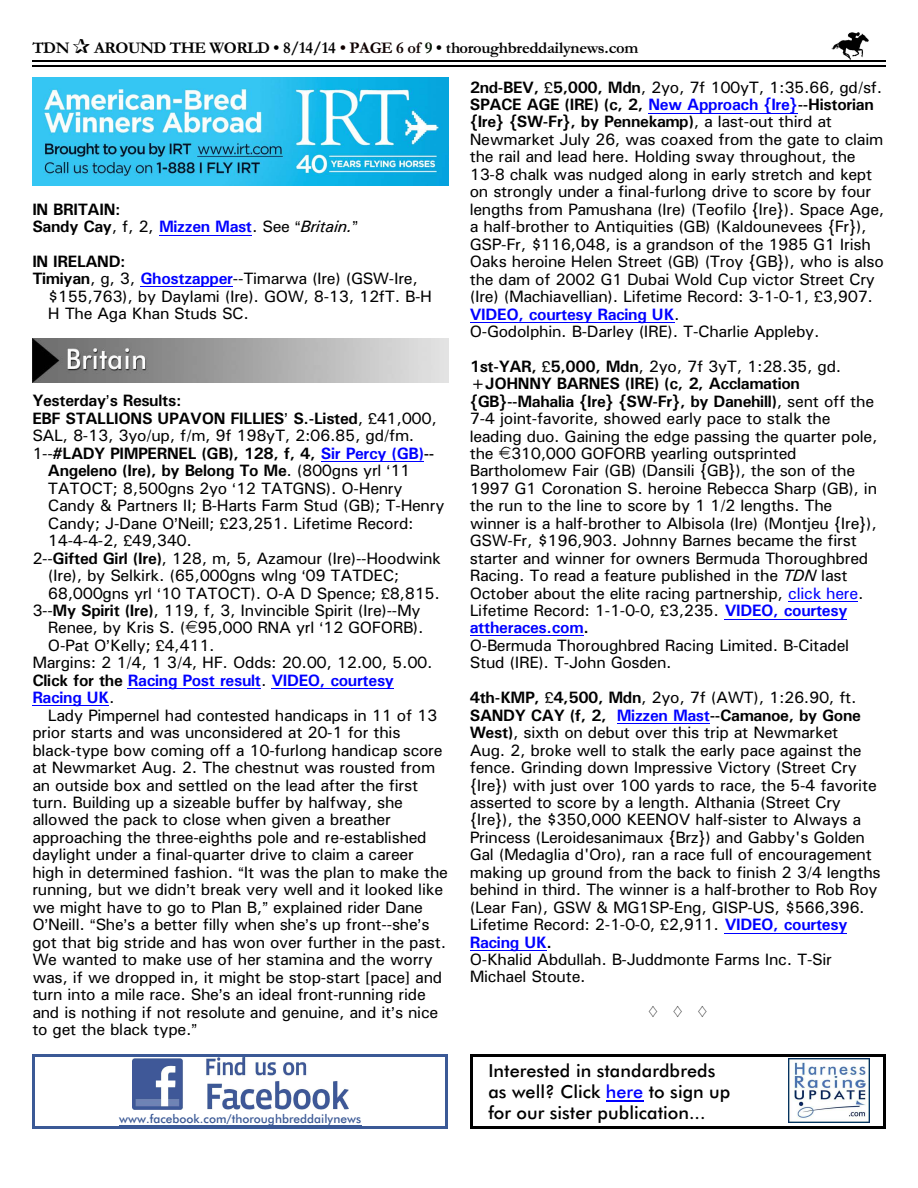
<style>
.page{position:relative;width:918px;height:1188px;background:#fff}
.page>*{position:absolute;margin:0;border:0;box-sizing:border-box;transform-origin:0 0}
.t1{font:500 18px/21px "Futura BT";color:#000}
.t2{font:16.5px/17.4px "Univers";letter-spacing:-.015em;color:#000}
.t3{font:700 16.5px/17.4px "Univers";letter-spacing:-.025em;color:#000}
.t4{font:700 16.5px "Garamond Normal";letter-spacing:-.02em;color:#000}
.t5{font:700 16.5px "Univers";letter-spacing:-.02em;color:#00f}
.t6{font:500 12px "Futura BT";color:#3b5996}
.s1{color:#0f0000}
.s2{color:#001400}
.s3{font-weight:400}
.s4{color:#00f}
.s5{font-weight:400;font-style:italic}
.s6{font-weight:700}
.s7{font-weight:700;color:#00f}
.s8{color:#000}
.s9{font-weight:400;color:#000}
.s10{font-style:italic}
</style>
<div class="page">
<img style="left:832px;top:32px;width:36px;height:27px">
<hr style="left:32px;top:61px;width:853px;height:1px;background:#000">
<hr style="left:32px;top:66px;width:853px;height:1px;background:#000">
<img style="left:789px;top:1059px;width:81px;height:64px">
<hr style="left:606px;top:1100px;width:37px;height:1px;background:#00f">
<hr style="left:470px;top:1054px;width:3px;height:74px;background:#000">
<hr style="left:883px;top:1054px;width:2px;height:74px;background:#000">
<hr style="left:470px;top:1054px;width:415px;height:3px;background:#000">
<hr style="left:470px;top:1126px;width:415px;height:2px;background:#000">
<hr style="left:159px;top:235px;width:93px;height:1px;background:#00f">
<hr style="left:141px;top:287px;width:92px;height:1px;background:#00f">
<hr style="left:321px;top:461px;width:103px;height:1px;background:#00f">
<hr style="left:128px;top:688px;width:133px;height:1px;background:#00f">
<hr style="left:271px;top:688px;width:123px;height:1px;background:#00f">
<hr style="left:32px;top:705px;width:77px;height:1px;background:#00f">
<hr style="left:648px;top:113px;width:150px;height:1px;background:#00f">
<hr style="left:470px;top:322px;width:204px;height:1px;background:#00f">
<hr style="left:788px;top:601px;width:70px;height:1px;background:#00f">
<hr style="left:725px;top:619px;width:122px;height:1px;background:#00f">
<hr style="left:470px;top:636px;width:113px;height:1px;background:#00f">
<hr style="left:617px;top:723px;width:93px;height:1px;background:#00f">
<hr style="left:725px;top:933px;width:122px;height:1px;background:#00f">
<hr style="left:470px;top:950px;width:76px;height:1px;background:#00f">
<img style="left:32px;top:77px;width:416px;height:108px">
<img style="left:32px;top:339px;width:416px;height:43px">
<hr style="left:119px;top:1125px;width:242px;height:1px;background:#3b5996">
<img style="left:132px;top:1057px;width:216px;height:52px">
<hr style="left:32px;top:1054px;width:3px;height:74px;background:#3b5996">
<hr style="left:445px;top:1054px;width:3px;height:74px;background:#3b5996">
<hr style="left:32px;top:1054px;width:416px;height:3px;background:#3b5996">
<hr style="left:32px;top:1126px;width:416px;height:2px;background:#3b5996">
<p class="t4" style="left:32px;top:43px;width:39px">TDN</p>
<p class="t4" style="left:94px;top:43px;width:546px">AROUND THE WORLD • 8/14/14 <span class="s1">• PAGE 6 of</span> <span class="s2">9</span> • thoroughbreddailynews.com</p>
<p class="t3" style="left:32px;top:202px;width:321px">IN BRITAIN:<br>Sandy Cay<span class="s3">, f, 2,</span> <span class="s4">Mizzen Mast</span><span class="s3">. See</span> <span class="s5">Britain.</span></p>
<p class="t3" style="left:32px;top:254px;width:95px">IN IRELAND:</p>
<p class="t2" style="left:32px;top:271px;width:387px"><span class="s6">Timiyan</span>, g, 3, <span class="s7">Ghostzapper</span>--Timarwa (Ire) (GSW-Ire,</p>
<p class="t2" style="left:48px;top:289px;width:386px">$155,763), by Daylami (Ire). GOW, 8-13, 12fT. B-H</p>
<p class="t2" style="left:48px;top:306px;width:202px">H The Aga Khan Studs SC.</p>
<p class="t3" style="left:32px;top:394px;width:151px">Yesterday s Results:</p>
<p class="t3" style="left:32px;top:411px;width:406px">EBF STALLIONS UPAVON FILLIES S.-Listed<span class="s3">, 41,000,</span></p>
<p class="t2" style="left:32px;top:428px;width:383px">SAL, 8-13, 3yo/up, f/m, 9f 198yT, 2:06.85, gd/fm.</p>
<p class="t3" style="left:32px;top:446px;width:403px"><span class="s3">1--</span>#LADY PIMPERNEL (GB), 128, f, 4, <span class="s4">Sir Percy (GB)</span>--</p>
<p class="t3" style="left:48px;top:463px;width:364px">Angeleno (Ire), by Belong To Me<span class="s3">. (800gns yrl 11</span></p>
<p class="t2" style="left:48px;top:481px;width:356px">TATOCT; 8,500gns 2yo 12 TATGNS). O-Henry</p>
<p class="t2" style="left:48px;top:498px;width:398px">Candy &amp; Partners II; B-Harts Farm Stud (GB); T-Henry</p>
<p class="t2" style="left:48px;top:516px;width:367px">Candy; J-Dane O Neill; 23,251. Lifetime Record:</p>
<p class="t2" style="left:48px;top:533px;width:146px">14-4-4-2, 49,340.</p>
<p class="t2" style="left:32px;top:551px;width:410px">2--<span class="s6">Gifted Girl (Ire)</span>, 128, m, 5, Azamour (Ire)--Hoodwink</p>
<p class="t2" style="left:48px;top:568px;width:353px">(Ire), by Selkirk. (65,000gns wlng 09 TATDEC;</p>
<p class="t2" style="left:48px;top:586px;width:394px">68,000gns yrl 10 TATOCT). O-A D Spence; 8,815.</p>
<p class="t2" style="left:32px;top:603px;width:390px">3--<span class="s6">My Spirit (Ire)</span>, 119, f, 3, Invincible Spirit (Ire)--My</p>
<p class="t2" style="left:48px;top:621px;width:377px">Renee, by Kris S. ( 95,000 RNA yrl 12 GOFORB).</p>
<p class="t2" style="left:48px;top:638px;width:168px">O-Pat O Kelly; 4,411.</p>
<p class="t2" style="left:32px;top:655px;width:402px">Margins: 2 1/4, 1 3/4, HF. Odds: 20.00, 12.00, 5.00.</p>
<p class="t5" style="left:32px;top:674px;width:363px"><span class="s8">Click for the</span> Racing Post result<span class="s9">.</span> VIDEO, courtesy</p>
<p class="t5" style="left:32px;top:692px;width:84px">Racing UK<span class="s9">.</span></p>
<p class="t2" style="left:48px;top:708px;width:391px">Lady Pimpernel had contested handicaps in 11 of 13</p>
<p class="t2" style="left:32px;top:725px;width:370px">prior starts and was unconsidered at 20-1 for this</p>
<p class="t2" style="left:32px;top:743px;width:412px">black-type bow coming off a 10-furlong handicap score</p>
<p class="t2" style="left:32px;top:760px;width:404px">at Newmarket Aug. 2. The chestnut was rousted from</p>
<p class="t2" style="left:32px;top:778px;width:387px">an outside box and settled on the lead after the first</p>
<p class="t2" style="left:32px;top:795px;width:372px">turn. Building up a sizeable buffer by halfway, she</p>
<p class="t2" style="left:32px;top:813px;width:360px">allowed the pack to close when given a breather</p>
<p class="t2" style="left:32px;top:830px;width:396px">approaching the three-eighths pole and re-established</p>
<p class="t2" style="left:32px;top:847px;width:383px">daylight under a final-quarter drive to claim a career</p>
<p class="t2" style="left:32px;top:865px;width:417px">high in determined fashion. It was the plan to make the</p>
<p class="t2" style="left:32px;top:882px;width:412px">running, but we didn t break very well and it looked like</p>
<p class="t2" style="left:32px;top:900px;width:392px">we might have to go to Plan B, explained rider Dane</p>
<p class="t2" style="left:32px;top:917px;width:399px">O Neill. She s a better filly when she s up front--she s</p>
<p class="t2" style="left:32px;top:935px;width:415px">got that big stride and has won over further in the past.</p>
<p class="t2" style="left:32px;top:952px;width:402px">We wanted to make use of her stamina and the worry</p>
<p class="t2" style="left:32px;top:970px;width:411px">was, if we dropped in, it might be stop-start [pace] and</p>
<p class="t2" style="left:32px;top:987px;width:395px">turn into a mile race. She s an ideal front-running ride</p>
<p class="t2" style="left:32px;top:1005px;width:407px">and is nothing if not resolute and genuine, and it s nice</p>
<p class="t2" style="left:32px;top:1022px;width:161px">to get the black type.</p>
<p class="t6" style="left:119px;top:1114px;width:243px">www.facebook.com/thoroughbreddailynews</p>
<p class="t2" style="left:470px;top:80px;width:416px"><span class="s6">2nd-BEV, 5,000, Mdn</span>, 2yo, 7f 100yT, 1:35.66, gd/sf.<br><span class="s6">SPACE AGE (IRE) (c, 2,</span> <span class="s7">New Approach {Ire}</span><span class="s6">--Historian {Ire} {SW-Fr}, by Pennekamp)</span>, a last-out third at Newmarket July 26, was coaxed from the gate to claim the rail and lead here. Holding sway throughout, the 13-8 chalk was nudged along in early stretch and kept on strongly under a final-furlong drive to score by four lengths from Pamushana (Ire) (Teofilo {Ire}). Space Age, a half-brother to Antiquities (GB) (Kaldounevees {Fr}), GSP-Fr, $116,048, is a grandson of the 1985 G1 Irish Oaks heroine Helen Street (GB) (Troy {GB}), who is also the dam of 2002 G1 Dubai Wold Cup victor Street Cry (Ire) (Machiavellian). Lifetime Record: 3-1-0-1, 3,907.<br><span class="s7">VIDEO, courtesy Racing UK</span>.<br>O-Godolphin. B-Darley (IRE). T-Charlie Appleby.</p>
<p class="t2" style="left:470px;top:359px;width:409px"><span class="s6">1st-YAR, 5,000, Mdn</span>, 2yo, 7f 3yT, 1:28.35, gd. <span class="s6">+JOHNNY BARNES (IRE) (c, 2, Acclamation {GB}--Mahalia {Ire} {SW-Fr}, by Danehill)</span>, sent off the 7-4 joint-favorite, showed early pace to stalk the leading duo. Gaining the edge passing the quarter pole, the 310,000 GOFORB yearling outsprinted Bartholomew Fair (GB) (Dansili {GB}), the son of the 1997 G1 Coronation S. heroine Rebecca Sharp (GB), in the run to the line to score by 1 1/2 lengths. The winner is a half-brother to Albisola (Ire) (Montjeu {Ire}), GSW-Fr, $196,903. Johnny Barnes became the first starter and winner for owners Bermuda Thoroughbred Racing. To read a feature published in the <span class="s10">TDN</span> last October about the elite racing partnership, <span class="s4">click here</span>.<br>Lifetime Record: 1-1-0-0, 3,235. <span class="s7">VIDEO, courtesy attheraces.com</span><span class="s6">.<br></span>O-Bermuda Thoroughbred Racing Limited. B-Citadel Stud (IRE). T-John Gosden.</p>
<p class="t2" style="left:470px;top:690px;width:412px"><span class="s6">4th-KMP, 4,500, Mdn</span>, 2yo, 7f (AWT), 1:26.90, ft.<br><span class="s6">SANDY CAY (f, 2,</span> <span class="s7">Mizzen Mast</span><span class="s6">--Camanoe, by Gone West)</span>, sixth on debut over this trip at Newmarket<br>Aug. 2, broke well to stalk the early pace against the fence. Grinding down Impressive Victory (Street Cry {Ire}) with just over 100 yards to race, the 5-4 favorite asserted to score by a length. Althania (Street Cry {Ire}), the $350,000 KEENOV half-sister to Always a Princess (Leroidesanimaux {Brz}) and Gabby's Golden Gal (Medaglia d'Oro), ran a race full of encouragement making up ground from the back to finish 2 3/4 lengths behind in third. The winner is a half-brother to Rob Roy (Lear Fan), GSW &amp; MG1SP-Eng, GISP-US, $566,396.<br>Lifetime Record: 2-1-0-0, 2,911. <span class="s7">VIDEO, courtesy Racing UK</span><span class="s6">.<br></span>O-Khalid Abdullah. B-Juddmonte Farms Inc. T-Sir Michael Stoute.</p>
<p class="t1" style="left:488px;top:1061px;width:243px">Interested in standardbreds as well? Click <span class="s4">here</span> to sign up for our sister publication...</p>
</div>
